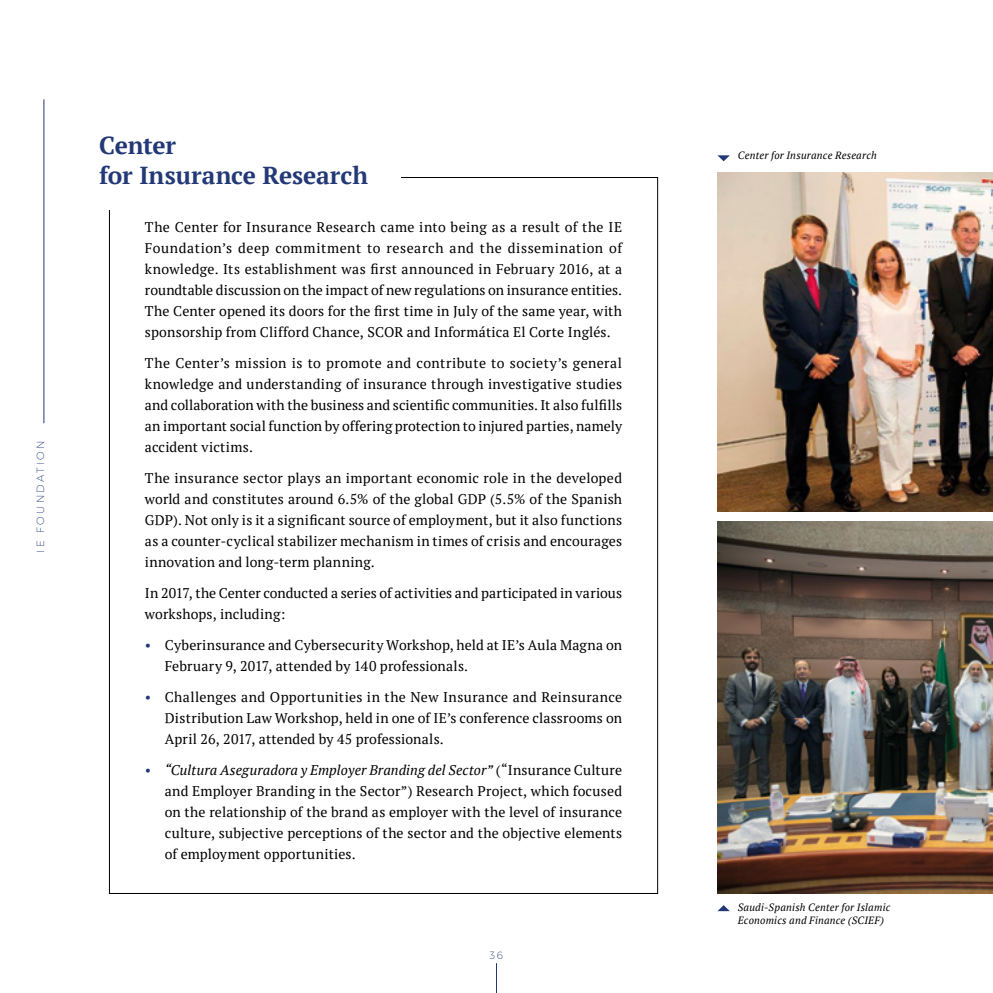
<style>
.page{position:relative;width:993px;height:993px;background:#fff}
.page>*{position:absolute;margin:0;border:0;box-sizing:border-box;transform-origin:0 0}
.t1{font:700 24.5px/29.4px "PT Serif";letter-spacing:-.01em;color:#233977}
.t2{font:14px/21px "PT Serif";letter-spacing:.005em;color:#000;text-align:justify}
.t3{font:italic 10.5px/12.6px "PT Serif";letter-spacing:.02em;color:#000}
.t4{font:200 10.5px "Montserrat";letter-spacing:.225em;color:#233977}
.s1{color:#233977}
.s2{font-style:italic}
</style>
<div class="page">
<hr style="left:496px;top:962px;width:1px;height:30px;background:#233977">
<hr style="left:44px;top:99px;width:1px;height:324px;background:#233977">
<img style="left:717px;top:172px;width:275px;height:339px">
<img style="left:717px;top:521px;width:275px;height:372px">
<svg style="left:717px;top:155px;width:12px;height:6px"></svg>
<svg style="left:718px;top:905px;width:11px;height:5px"></svg>
<p class="t4" style="left:34px;top:552px;width:114px;rotate:-90deg">IE FOUNDATION</p>
<h1 class="t1" style="left:99px;top:130px;width:270px">Center<br>for Insurance Research</h1>
<p class="t2" style="left:145px;top:216px;width:478px">The Center for Insurance Research came into being as a result of the IE Foundation’s deep commitment to research and the dissemination of knowledge. Its establishment was first announced in February 2016, at a roundtable discussion on the impact of new regulations on insurance entities.<br>The Center opened its doors for the first time in July of the same year, with sponsorship from Clifford Chance, SCOR and Informática El Corte Inglés.</p>
<p class="t2" style="left:145px;top:352px;width:478px">The Center’s mission is to promote and contribute to society’s general knowledge and understanding of insurance through investigative studies and collaboration with the business and scientific communities. It also fulfills an important social function by offering protection to injured parties, namely accident victims.</p>
<p class="t2" style="left:145px;top:467px;width:478px">The insurance sector plays an important economic role in the developed world and constitutes around 6.5% of the global GDP (5.5% of the Spanish GDP). Not only is it a significant source of employment, but it also functions as a counter-cyclical stabilizer mechanism in times of crisis and encourages innovation and long-term planning.</p>
<p class="t2" style="left:145px;top:582px;width:478px">In 2017, the Center conducted a series of activities and participated in various workshops, including:</p>
<p class="t2" style="left:165px;top:634px;width:458px;text-indent:-20px"><span class="s1">•</span> Cyberinsurance and Cybersecurity Workshop, held at IE’s Aula Magna on<br>February 9, 2017, attended by 140 professionals.</p>
<p class="t2" style="left:165px;top:686px;width:458px;text-indent:-20px"><span class="s1">•</span> Challenges and Opportunities in the New Insurance and Reinsurance Distribution Law Workshop, held in one of IE’s conference classrooms on April 26, 2017, attended by 45 professionals.</p>
<p class="t2" style="left:165px;top:759px;width:458px;text-indent:-20px"><span class="s1">•</span> <span class="s2">“Cultura Aseguradora y Employer Branding del Sector”</span> (“Insurance Culture and Employer Branding in the Sector”) Research Project, which focused on the relationship of the brand as employer with the level of insurance culture, subjective perceptions of the sector and the objective elements of employment opportunities.</p>
<p class="t4" style="left:489px;top:948px;width:15px">36</p>
<p class="t3" style="left:737px;top:148px;width:140px">Center for Insurance Research</p>
<p class="t3" style="left:737px;top:900px;width:154px">Saudi-Spanish Center for Islamic<br>Economics and Finance (SCIEF)</p>
</div>
